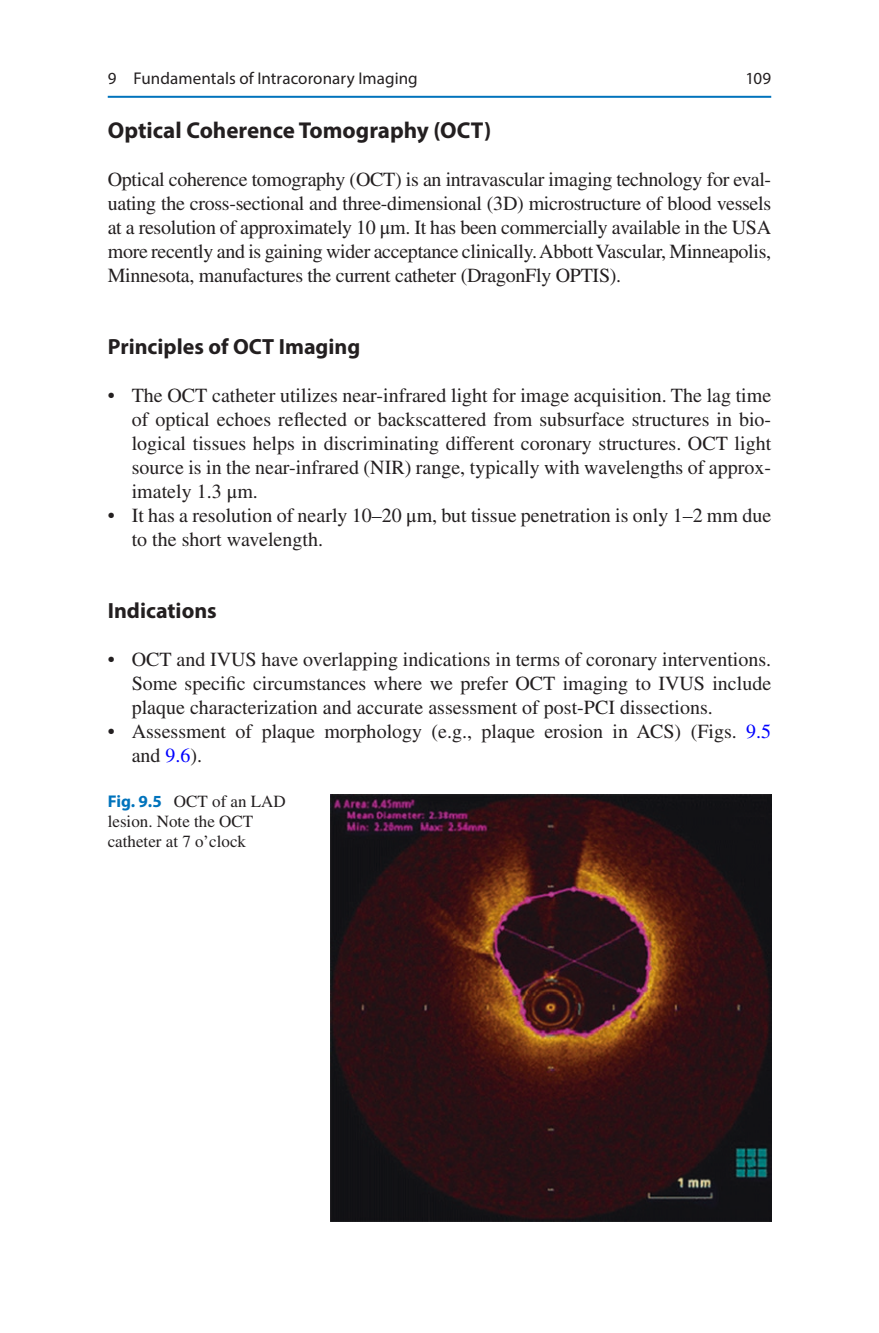
<style>
.page{position:relative;width:879px;height:1333px;background:#fff}
.page>*{position:absolute;margin:0;border:0;box-sizing:border-box;transform-origin:0 0}
.t1{font:700 23px "Myriad Pro";color:#231f20}
.t2{font:700 22px "Myriad Pro";color:#231f20}
.t3{font:20px/24px "Times LT Std";color:#231f20;text-align:justify}
.t4{font:17px/20px "Times LT Std";color:#231f20}
.t5{font:17px "Myriad Pro";letter-spacing:.005em;color:#231f20}
.s1{font-family:"STIX General"}
.s2{color:#00f}
.s3{font-family:"Myriad Pro";font-weight:700;color:#0073bc}
</style>
<div class="page">
<img style="left:330px;top:794px;width:441px;height:427px">
<hr style="left:108px;top:96px;width:663px;height:2px;background:#0073bc">
<p class="t5" style="left:108px;top:68px;width:311px">9 Fundamentals of Intracoronary Imaging</p>
<p class="t5" style="left:745px;top:68px;width:27px">109</p>
<p class="t1" style="left:108px;top:115px;width:385px">Optical Coherence Tomography (OCT)</p>
<p class="t3" style="left:108px;top:167px;width:665px">Optical coherence tomography (OCT) is an intravascular imaging technology for eval&shy;uating the cross-sectional and three-dimensional (3D) microstructure of blood vessels at a resolution of approximately 10 <span class="s1">μ</span>m. It has been commercially available in the USA more recently and is gaining wider acceptance clinically. Abbott Vascular, Minneapolis, Minnesota, manufactures the current catheter (DragonFly OPTIS).</p>
<p class="t2" style="left:108px;top:332px;width:254px">Principles of OCT Imaging</p>
<p class="t3" style="left:132px;top:383px;width:641px;text-indent:-24px">• The OCT catheter utilizes near-infrared light for image acquisition. The lag time of optical echoes reflected or backscattered from subsurface structures in bio&shy;logical tissues helps in discriminating different coronary structures. OCT light source is in the near-infrared (NIR) range, typically with wavelengths of approx&shy;imately 1.3 <span class="s1">μ</span>m.</p>
<p class="t3" style="left:132px;top:503px;width:641px;text-indent:-24px">• It has a resolution of nearly 10–20 <span class="s1">μ</span>m, but tissue penetration is only 1–2 mm due to the short wavelength.</p>
<p class="t2" style="left:108px;top:596px;width:111px">Indications</p>
<p class="t3" style="left:132px;top:647px;width:641px;text-indent:-24px">• OCT and IVUS have overlapping indications in terms of coronary interventions.<br>Some specific circumstances where we prefer OCT imaging to IVUS include plaque characterization and accurate assessment of post-PCI dissections.</p>
<p class="t3" style="left:132px;top:719px;width:641px;text-indent:-24px">• Assessment of plaque morphology (e.g., plaque erosion in ACS) (Figs. <span class="s2">9.5 </span>and <span class="s2">9.6</span>).</p>
<p class="t4" style="left:108px;top:791px;width:180px"><span class="s3">Fig. 9.5</span> OCT of an LAD lesion. Note the OCT catheter at 7 o’clock</p>
</div>
